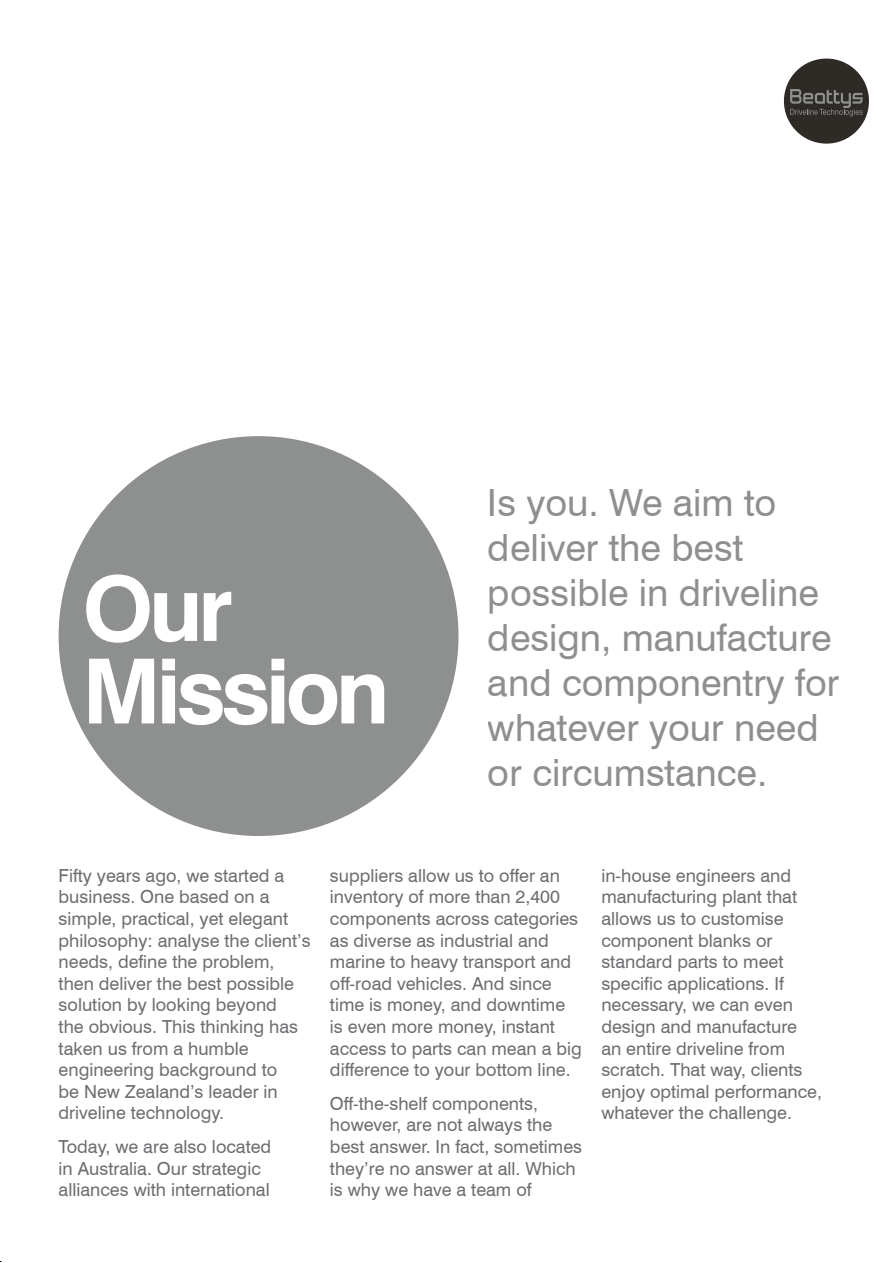
<style>
.page{position:relative;width:893px;height:1263px;background:#fff}
.page>*{position:absolute;margin:0;border:0;box-sizing:border-box;transform-origin:0 0}
.t1{font:700 90px/82.5px "Swiss 721 BT";letter-spacing:-.05em;color:#fff}
.t2{font:37.5px/45px "Swiss 721 BT";color:#8e9090}
.t3{font:18px/21.6px "Swiss 721 BT";color:#6d6e71}
</style>
<div class="page">
<div style="left:59px;top:436px;width:399px;height:400px;background:#8e9090;border-radius:50%"></div>
<div style="left:784px;top:59px;width:85px;height:85px;background:#2e2a25;border-radius:50%"></div>
<svg style="left:790px;top:89px;width:73px;height:27px"></svg>
<h1 class="t1" style="left:82px;top:567px;width:309px">Our<br>Mission</h1>
<h2 class="t2" style="left:488px;top:480px;width:353px">Is you. We aim to deliver the best possible in driveline design, manufacture and componentry for whatever your need or circumstance.</h2>
<p class="t3" style="left:59px;top:864px;width:254px">Fifty years ago, we started a business. One based on a simple, practical, yet elegant philosophy: analyse the client’s needs, define the problem, then deliver the best possible solution by looking beyond<br>the obvious. This thinking has taken us from a humble engineering background to<br>be New Zealand’s leader in driveline technology.</p>
<p class="t3" style="left:59px;top:1135px;width:214px">Today, we are also located in Australia. Our strategic alliances with international</p>
<p class="t3" style="left:330px;top:864px;width:253px">suppliers allow us to offer an inventory of more than 2,400 components across categories as diverse as industrial and marine to heavy transport and off-road vehicles. And since time is money, and downtime is even more money, instant access to parts can mean a big difference to your bottom line.</p>
<p class="t3" style="left:330px;top:1092px;width:254px">Off-the-shelf components, however, are not always the best answer. In fact, sometimes they’re no answer at all. Which is why we have a team of</p>
<p class="t3" style="left:601px;top:864px;width:222px">in-house engineers and manufacturing plant that allows us to customise component blanks or standard parts to meet specific applications. If necessary, we can even design and manufacture<br>an entire driveline from scratch. That way, clients enjoy optimal performance, whatever the challenge.</p>
</div>
